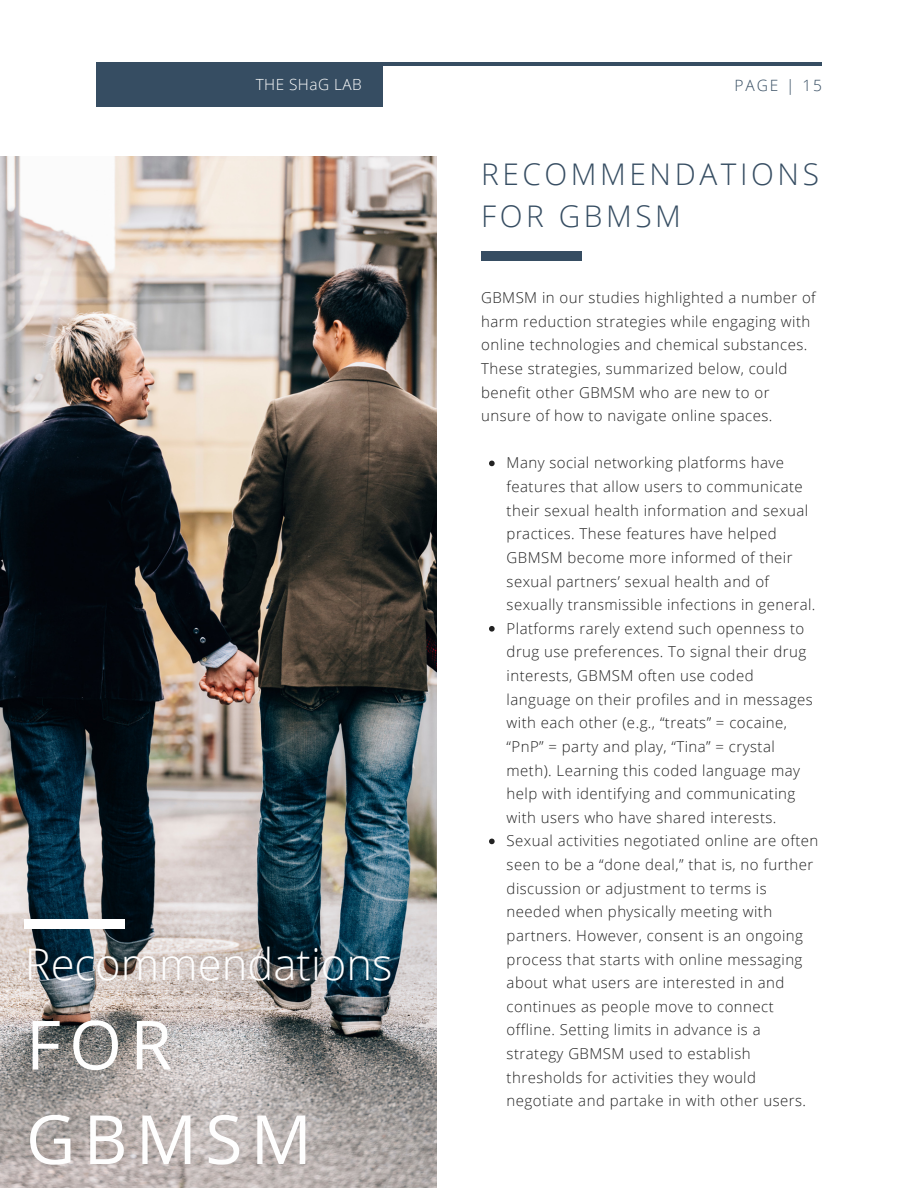
<style>
.page{position:relative;width:918px;height:1188px;background:#fff}
.page>*{position:absolute;margin:0;border:0;box-sizing:border-box;transform-origin:0 0}
.t1{font:67.95px/94.5px "Open Sans";letter-spacing:.12em;color:#fefefe}
.t2{font:300 43.65px "Open Sans";color:#fefefe}
.t3{font:300 29.85px/41.7px "Open Sans";letter-spacing:.12em;color:#364d62}
.t4{font:300 15.6px "Open Sans";letter-spacing:.12em;color:#364d62}
.t5{font:300 15.3px "Open Sans";letter-spacing:.03em;color:#fefefe}
.t6{font:300 15px/23.7px "Open Sans";letter-spacing:.03em;color:#222}
</style>
<div class="page">
<hr style="left:96px;top:62px;width:726px;height:4px;background:#364d62">
<div style="left:96px;top:62px;width:287px;height:44px;background:#364d62"></div>
<img style="left:0;top:156px;width:437px;height:1032px">
<div style="left:25px;top:919px;width:100px;height:9px;background:#fff"></div>
<div style="left:481px;top:252px;width:100px;height:9px;background:#364d62"></div>
<svg style="left:489px;top:461px;width:6px;height:5px"></svg>
<svg style="left:489px;top:626px;width:6px;height:6px"></svg>
<svg style="left:489px;top:839px;width:6px;height:5px"></svg>
<p class="t5" style="left:256px;top:73px;width:108px">THE SHaG LAB</p>
<h2 class="t2" style="left:25px;top:933px;width:369px">Recommendations</h2>
<h1 class="t1" style="left:26px;top:996px;width:287px">FOR<br>GBMSM</h1>
<p class="t4" style="left:735px;top:74px;width:89px">PAGE | 15</p>
<h3 class="t3" style="left:481px;top:152px;width:339px">RECOMMENDATIONS<br>FOR GBMSM</h3>
<p class="t6" style="left:481px;top:285px;width:336px">GBMSM in our studies highlighted a number of harm reduction strategies while engaging with online technologies and chemical substances.<br>These strategies, summarized below, could benefit other GBMSM who are new to or unsure of how to navigate online spaces.</p>
<p class="t6" style="left:507px;top:451px;width:313px">Many social networking platforms have features that allow users to communicate their sexual health information and sexual practices. These features have helped GBMSM become more informed of their sexual partners’ sexual health and of sexually transmissible infections in general.<br>Platforms rarely extend such openness to drug use preferences. To signal their drug interests, GBMSM often use coded language on their profiles and in messages with each other (e.g., “treats” = cocaine, “PnP” = party and play, “Tina” = crystal meth). Learning this coded language may help with identifying and communicating with users who have shared interests.<br>Sexual activities negotiated online are often seen to be a “done deal,” that is, no further discussion or adjustment to terms is needed when physically meeting with partners. However, consent is an ongoing process that starts with online messaging about what users are interested in and continues as people move to connect offline. Setting limits in advance is a strategy GBMSM used to establish thresholds for activities they would negotiate and partake in with other users.</p>
</div>
